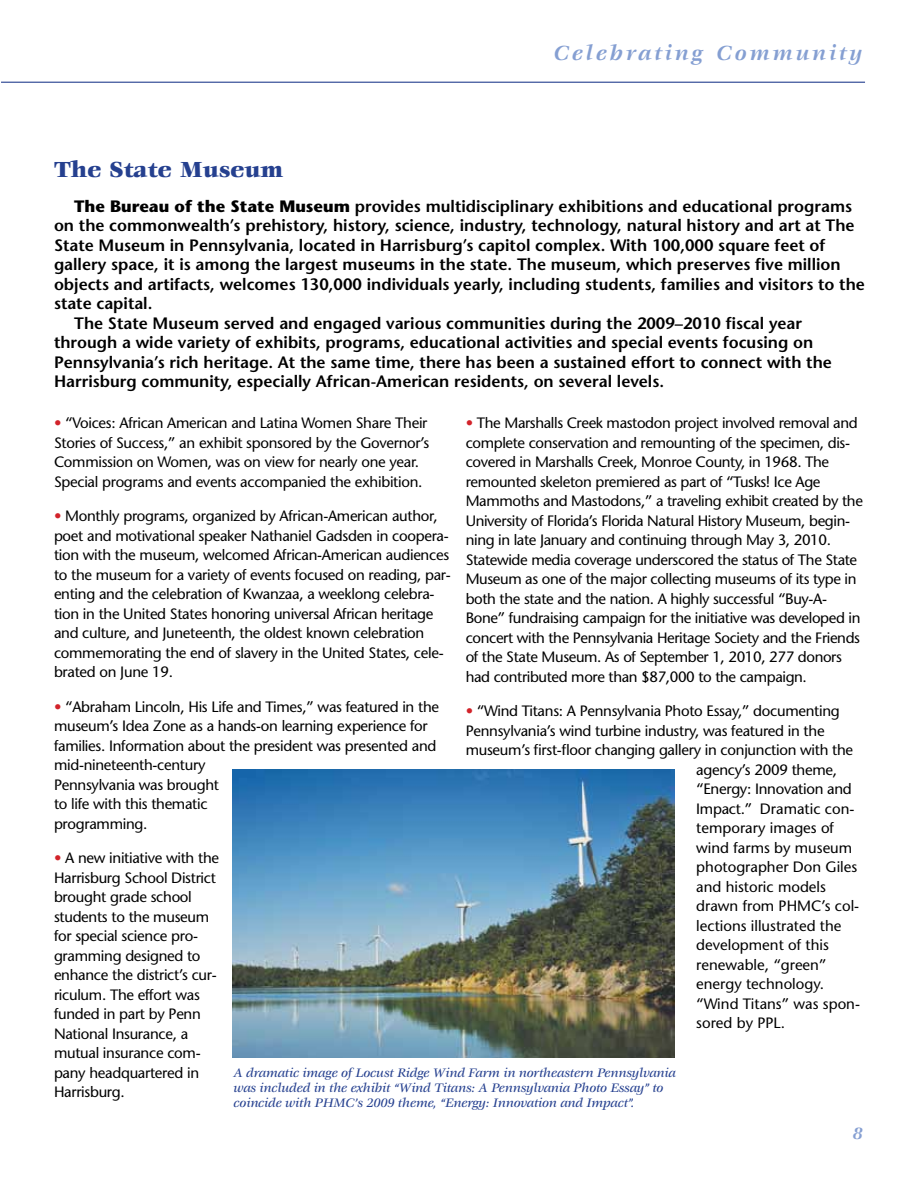
<style>
.page{position:relative;width:918px;height:1188px;background:#fff}
.page>*{position:absolute;margin:0;border:0;box-sizing:border-box;transform-origin:0 0}
.t1{font:900 24px "Veljovic";color:#25408f}
.t2{font:italic 700 22.5px "Veljovic";letter-spacing:.13em;color:#859fd2}
.t3{font:italic 700 18px "Veljovic";color:#859fd2}
.t4{font:600 16.5px "Stone Sans";color:#000}
.t5{font:15px/19.5px "Stone Sans";letter-spacing:-.02em;color:#000}
.t6{font:15px "Stone Sans";color:#000}
.t7{font:italic 500 13.5px/15px "Veljovic";letter-spacing:-.02em;color:#25408f}
.s1{font-weight:700}
.s2{font-family:"Stone Serif";color:#d2232a}
</style>
<div class="page">
<hr style="left:1px;top:82px;width:864px;height:1px;background:#25408f">
<img style="left:233px;top:770px;width:442px;height:288px">
<h2 class="t2" style="left:554px;top:41px;width:310px">Celebrating Community</h2>
<h1 class="t1" style="left:54px;top:156px;width:231px">The State Museum</h1>
<p class="t4" style="left:74px;top:196px;width:779px"><span class="s1">The Bureau of the State Museum</span> provides multidisciplinary exhibitions and educational programs</p>
<p class="t4" style="left:54px;top:216px;width:802px">on the commonwealth’s prehistory, history, science, industry, technology, natural history and art at The</p>
<p class="t4" style="left:54px;top:235px;width:773px">State Museum in Pennsylvania, located in Harrisburg’s capitol complex. With 100,000 square feet of</p>
<p class="t4" style="left:54px;top:255px;width:788px">gallery space, it is among the largest museums in the state. The museum, which preserves five million</p>
<p class="t4" style="left:54px;top:274px;width:812px">objects and artifacts, welcomes 130,000 individuals yearly, including students, families and visitors to the</p>
<p class="t4" style="left:54px;top:294px;width:100px">state capital.</p>
<p class="t4" style="left:74px;top:313px;width:729px">The State Museum served and engaged various communities during the 2009–2010 fiscal year</p>
<p class="t4" style="left:54px;top:333px;width:761px">through a wide variety of exhibits, programs, educational activities and special events focusing on</p>
<p class="t4" style="left:54px;top:352px;width:779px">Pennsylvania’s rich heritage. At the same time, there has been a sustained effort to connect with the</p>
<p class="t4" style="left:54px;top:372px;width:612px">Harrisburg community, especially African-American residents, on several levels.</p>
<p class="t5" style="left:54px;top:413px;width:377px"><span class="s2">•</span> “Voices: African American and Latina Women Share Their Stories of Success,” an exhibit sponsored by the Governor’s Commission on Women, was on view for nearly one year.<br>Special programs and events accompanied the exhibition.</p>
<p class="t5" style="left:54px;top:506px;width:398px"><span class="s2">•</span> Monthly programs, organized by African-American author, poet and motivational speaker Nathaniel Gadsden in coopera&shy;tion with the museum, welcomed African-American audiences to the museum for a variety of events focused on reading, par&shy;enting and the celebration of Kwanzaa, a weeklong celebra&shy;tion in the United States honoring universal African heritage and culture, and Juneteenth, the oldest known celebration commemorating the end of slavery in the United States, cele&shy;brated on June 19.</p>
<p class="t5" style="left:54px;top:697px;width:387px"><span class="s2">•</span> “Abraham Lincoln, His Life and Times,” was featured in the museum’s Idea Zone as a hands-on learning experience for families. Information about the president was presented and mid-nineteenth-century<br>Pennsylvania was brought<br>to life with this thematic<br>programming.</p>
<p class="t5" style="left:54px;top:848px;width:167px"><span class="s2">•</span> A new initiative with the<br>Harrisburg School District brought grade school students to the museum for special science pro&shy;gramming designed to enhance the district’s cur&shy;riculum. The effort was funded in part by Penn<br>National Insurance, a mutual insurance com&shy;pany headquartered in<br>Harrisburg.</p>
<p class="t5" style="left:466px;top:413px;width:399px"><span class="s2">•</span> The Marshalls Creek mastodon project involved removal and complete conservation and remounting of the specimen, dis&shy;covered in Marshalls Creek, Monroe County, in 1968. The remounted skeleton premiered as part of “Tusks! Ice Age Mammoths and Mastodons,” a traveling exhibit created by the University of Florida’s Florida Natural History Museum, begin&shy;ning in late January and continuing through May 3, 2010.<br>Statewide media coverage underscored the status of The State Museum as one of the major collecting museums of its type in both the state and the nation. A highly successful “Buy-A-Bone” fundraising campaign for the initiative was developed in concert with the Pennsylvania Heritage Society and the Friends of the State Museum. As of September 1, 2010, 277 donors had contributed more than $87,000 to the campaign.</p>
<p class="t5" style="left:466px;top:701px;width:376px"><span class="s2">•</span> “Wind Titans: A Pennsylvania Photo Essay,” documenting</p>
<p class="t5" style="left:466px;top:721px;width:360px">Pennsylvania’s wind turbine industry, was featured in the</p>
<p class="t5" style="left:466px;top:740px;width:389px">museum’s first-floor changing gallery in conjunction with the</p>
<p class="t5" style="left:696px;top:760px;width:142px">agency’s 2009 theme,</p>
<p class="t5" style="left:696px;top:779px;width:157px">“Energy: Innovation and</p>
<p class="t6" style="left:696px;top:800px;width:160px">Impact.” Dramatic con-</p>
<p class="t6" style="left:696px;top:819px;width:139px">temporary images of</p>
<p class="t6" style="left:696px;top:839px;width:158px">wind farms by museum</p>
<p class="t6" style="left:696px;top:858px;width:162px">photographer Don Giles</p>
<p class="t6" style="left:696px;top:878px;width:131px">and historic models</p>
<p class="t6" style="left:696px;top:897px;width:165px">drawn from PHMC’s col-</p>
<p class="t6" style="left:696px;top:917px;width:147px">lections illustrated the</p>
<p class="t6" style="left:696px;top:936px;width:134px">development of this</p>
<p class="t6" style="left:696px;top:956px;width:132px">renewable, “green”</p>
<p class="t6" style="left:696px;top:975px;width:129px">energy technology.</p>
<p class="t6" style="left:696px;top:995px;width:165px">“Wind Titans” was spon-</p>
<p class="t6" style="left:696px;top:1014px;width:90px">sored by PPL.</p>
<p class="t7" style="left:234px;top:1066px;width:444px">A dramatic image of Locust Ridge Wind Farm in northeastern Pennsylvania was included in the exhibit “Wind Titans: A Pennsylvania Photo Essay” to coincide with PHMC’s 2009 theme, “Energy: Innovation and Impact”.</p>
<p class="t3" style="left:853px;top:1123px;width:11px">8</p>
</div>
